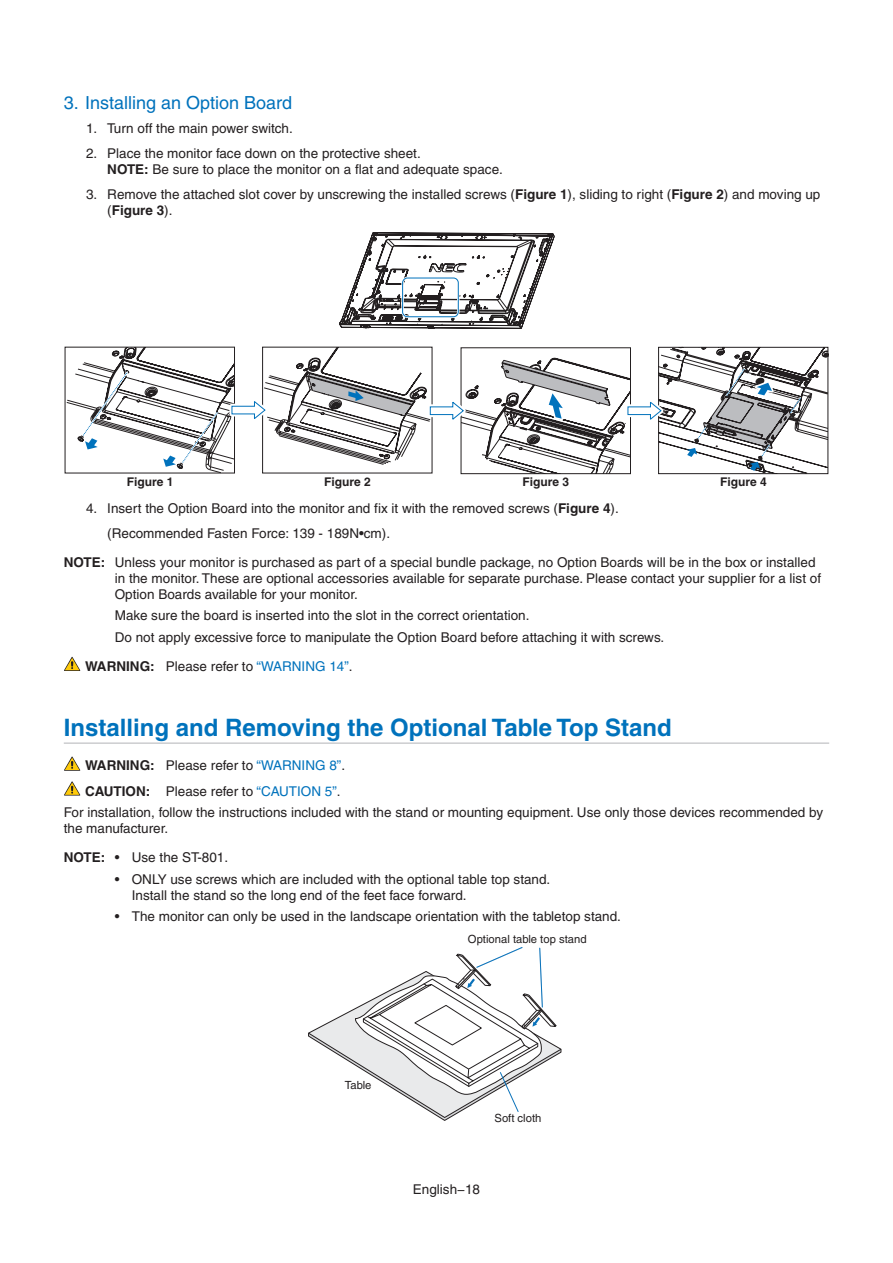
<style>
.page{position:relative;width:893px;height:1263px;background:#fff}
.page>*{position:absolute;margin:0;border:0;box-sizing:border-box;transform-origin:0 0}
.Head_2{font:700 24px "Helvetica";color:#0072bc}
.t1{font:18px "Helvetica";color:#0072bc}
.Body{font:13.5px/16.2px "Helvetica";color:#231f20}
.Indent_L2{font:13.5px "Helvetica";color:#231f20}
.t2{font:700 13.5px "Helvetica";color:#231f20}
.Figure{font:700 12px "Helvetica";color:#231f20}
._7_5pt_Body{font:11.25px "Helvetica";color:#231f20}
.s1{font-weight:700}
.s2{color:#0072bc}
</style>
<div class="page">
<svg style="left:339px;top:233px;width:215px;height:96px"></svg>
<div style="left:401px;top:277px;width:59px;height:41px;border:3px solid #fff;border-radius:5px"></div>
<div style="left:402px;top:278px;width:57px;height:39px;border:1px solid #0072bc;border-radius:5px"></div>
<svg style="left:66px;top:347px;width:762px;height:127px"></svg>
<hr style="left:64px;top:743px;width:765px;height:1px;background:#b2b3b7">
<svg style="left:308px;top:947px;width:253px;height:174px"></svg>
<svg style="left:64px;top:657px;width:16px;height:14px"></svg>
<svg style="left:64px;top:756px;width:16px;height:15px"></svg>
<svg style="left:64px;top:781px;width:16px;height:14px"></svg>
<p class="t1" style="left:64px;top:92px;width:230px">3. Installing an Option Board</p>
<p class="Body" style="left:86px;top:120px;width:208px">1. Turn off the main power switch.</p>
<p class="Body" style="left:107px;top:145px;width:397px;text-indent:-21px">2. Place the monitor face down on the protective sheet.<br><span class="s1">NOTE:</span> Be sure to place the monitor on a flat and adequate space.</p>
<p class="Body" style="left:107px;top:186px;width:715px;text-indent:-21px">3. Remove the attached slot cover by unscrewing the installed screws (<span class="s1">Figure 1</span>), sliding to right (<span class="s1">Figure 2</span>) and moving up (<span class="s1">Figure 3</span>).</p>
<p class="Figure" style="left:127px;top:474px;width:48px">Figure 1</p>
<p class="Figure" style="left:324px;top:474px;width:48px">Figure 2</p>
<p class="Figure" style="left:523px;top:474px;width:48px">Figure 3</p>
<p class="Figure" style="left:720px;top:474px;width:48px">Figure 4</p>
<p class="Body" style="left:86px;top:500px;width:534px">4. Insert the Option Board into the monitor and fix it with the removed screws (<span class="s1">Figure 4</span>).</p>
<p class="Indent_L2" style="left:107px;top:525px;width:284px">(Recommended Fasten Force: 139 - 189N•cm).</p>
<p class="t2" style="left:64px;top:554px;width:7px">NOTE:</p>
<p class="Body" style="left:115px;top:554px;width:708px">Unless your monitor is purchased as part of a special bundle package, no Option Boards will be in the box or installed in the monitor. These are optional accessories available for separate purchase. Please contact your supplier for a list of<br>Option Boards available for your monitor.</p>
<p class="Body" style="left:115px;top:607px;width:416px">Make sure the board is inserted into the slot in the correct orientation.</p>
<p class="Body" style="left:115px;top:629px;width:551px">Do not apply excessive force to manipulate the Option Board before attaching it with screws.</p>
<p class="t2" style="left:85px;top:657px;width:9px">WARNING:</p>
<p class="Body" style="left:166px;top:658px;width:188px">Please refer to <span class="s2">“WARNING 14”</span>.</p>
<p class="Head_2" style="left:64px;top:713px;width:610px">Installing and Removing the Optional Table Top Stand</p>
<p class="t2" style="left:85px;top:757px;width:9px">WARNING:</p>
<p class="Body" style="left:166px;top:757px;width:181px">Please refer to <span class="s2">“WARNING 8”</span>.</p>
<p class="t2" style="left:85px;top:783px;width:10px">CAUTIO</p>
<p class="Body" style="left:146px;top:783px;width:196px"><span class="s1">N:</span> Please refer to <span class="s2">“CAUTION 5”</span>.</p>
<p class="Body" style="left:64px;top:804px;width:761px">For installation, follow the instructions included with the stand or mounting equipment. Use only those devices recommended by the manufacturer.</p>
<p class="t2" style="left:64px;top:849px;width:7px">NOTE:</p>
<p class="Body" style="left:115px;top:849px;width:115px">• Use the ST-801.</p>
<p class="Body" style="left:132px;top:871px;width:420px;text-indent:-17px">• ONLY use screws which are included with the optional table top stand.<br>Install the stand so the long end of the feet face forward.</p>
<p class="Body" style="left:115px;top:908px;width:508px">• The monitor can only be used in the landscape orientation with the tabletop stand.</p>
<p class="_7_5pt_Body" style="left:468px;top:933px;width:120px">Optional table top stand</p>
<p class="_7_5pt_Body" style="left:345px;top:1078px;width:28px">Table</p>
<p class="_7_5pt_Body" style="left:494px;top:1111px;width:48px">Soft cloth</p>
<p class="Body" style="left:413px;top:1181px;width:69px">English−18</p>
</div>
